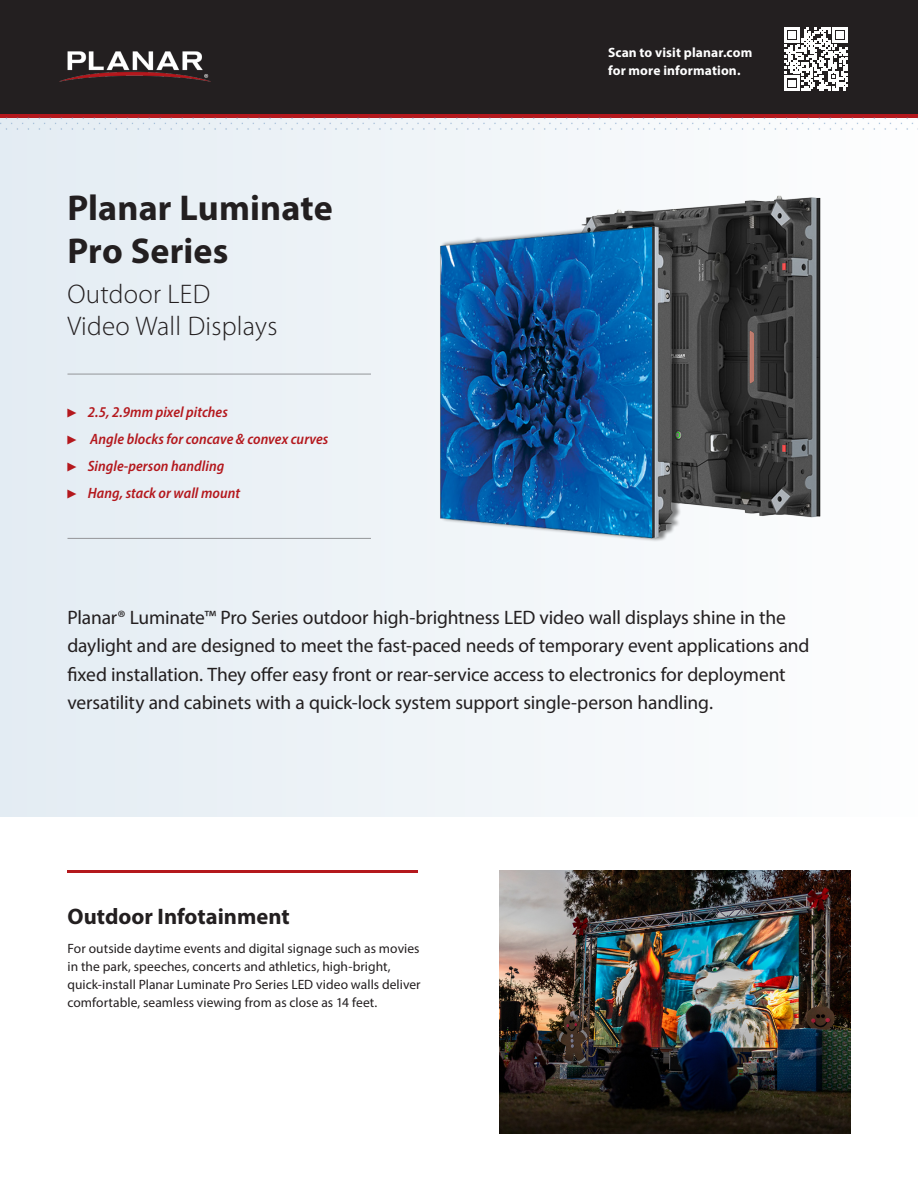
<style>
.page{position:relative;width:918px;height:1188px;background:#fff}
.page>*{position:absolute;margin:0;border:0;box-sizing:border-box;transform-origin:0 0}
.H1_-_Title{font:700 36px/43.2px "Myriad Pro";letter-spacing:.005em;color:#231f20}
.H2_-_Subtitle{font:300 27px/32.4px "Myriad Pro";letter-spacing:.01em;color:#231f20}
.H4_-_Segment_Subhead{font:700 22.5px "Myriad Pro";color:#231f20}
.H5_-_Intro_Text{font:19.5px/28.5px "Myriad Pro";letter-spacing:-.01em;color:#231f20}
.t1{font:italic 600 semi-condensed 15px "Myriad Pro";letter-spacing:.005em;color:#b4181d}
.Body{font:13.5px/18px "Myriad Pro";letter-spacing:.005em;color:#231f20}
.Body-2{font:700 13.5px/18px "Myriad Pro";letter-spacing:.01em;color:#fff}
.s1{font-family:"Menlo";font-weight:400;font-style:normal;font-stretch:normal}
</style>
<div class="page">
<div style="left:0;top:0;width:918px;height:816px;background:linear-gradient(to right,#e3ecf3,#fdfefe)"></div>
<img style="left:500px;top:871px;width:350px;height:263px">
<img style="left:410px;top:195px;width:470px;height:349px">
<hr style="left:68px;top:374px;width:303px;height:1px;background:#939598">
<hr style="left:68px;top:538px;width:303px;height:1px;background:#939598">
<hr style="left:68px;top:871px;width:350px;height:2px;background:#b4181d">
<div style="left:0;top:0;width:918px;height:118px;background:#231f20"></div>
<img style="left:59px;top:51px;width:152px;height:31px">
<hr style="left:0;top:114px;width:918px;height:4px;background:#b4181d">
<svg style="left:784px;top:27px;width:64px;height:64px"></svg>
<img style="left:0;top:118px;width:918px;height:12px">
<p class="H1_-_Title" style="left:68px;top:185px;width:267px">Planar Luminate<br>Pro Series</p>
<p class="H2_-_Subtitle" style="left:68px;top:278px;width:211px">Outdoor LED<br>Video Wall Displays</p>
<p class="t1" style="left:68px;top:403px;width:162px"><span class="s1">▶</span> 2.5, 2.9mm pixel pitches</p>
<p class="t1" style="left:68px;top:430px;width:262px"><span class="s1">▶</span> Angle blocks for concave &amp; convex curves</p>
<p class="t1" style="left:68px;top:457px;width:158px"><span class="s1">▶</span> Single-person handling</p>
<p class="t1" style="left:68px;top:484px;width:174px"><span class="s1">▶</span> Hang, stack or wall mount</p>
<p class="Body-2" style="left:608px;top:43px;width:146px">Scan to visit planar.com for more information.</p>
<p class="H5_-_Intro_Text" style="left:68px;top:603px;width:744px">Planar® Luminate™ Pro Series outdoor high-brightness LED video wall displays shine in the daylight and are designed to meet the fast-paced needs of temporary event applications and fixed installation. They offer easy front or rear-service access to electronics for deployment versatility and cabinets with a quick-lock system support single-person handling.</p>
<p class="H4_-_Segment_Subhead" style="left:68px;top:901px;width:224px">Outdoor Infotainment</p>
<p class="Body" style="left:68px;top:939px;width:355px">For outside daytime events and digital signage such as movies in the park, speeches, concerts and athletics, high-bright, quick-install Planar Luminate Pro Series LED video walls deliver comfortable, seamless viewing from as close as 14 feet.</p>
</div>
